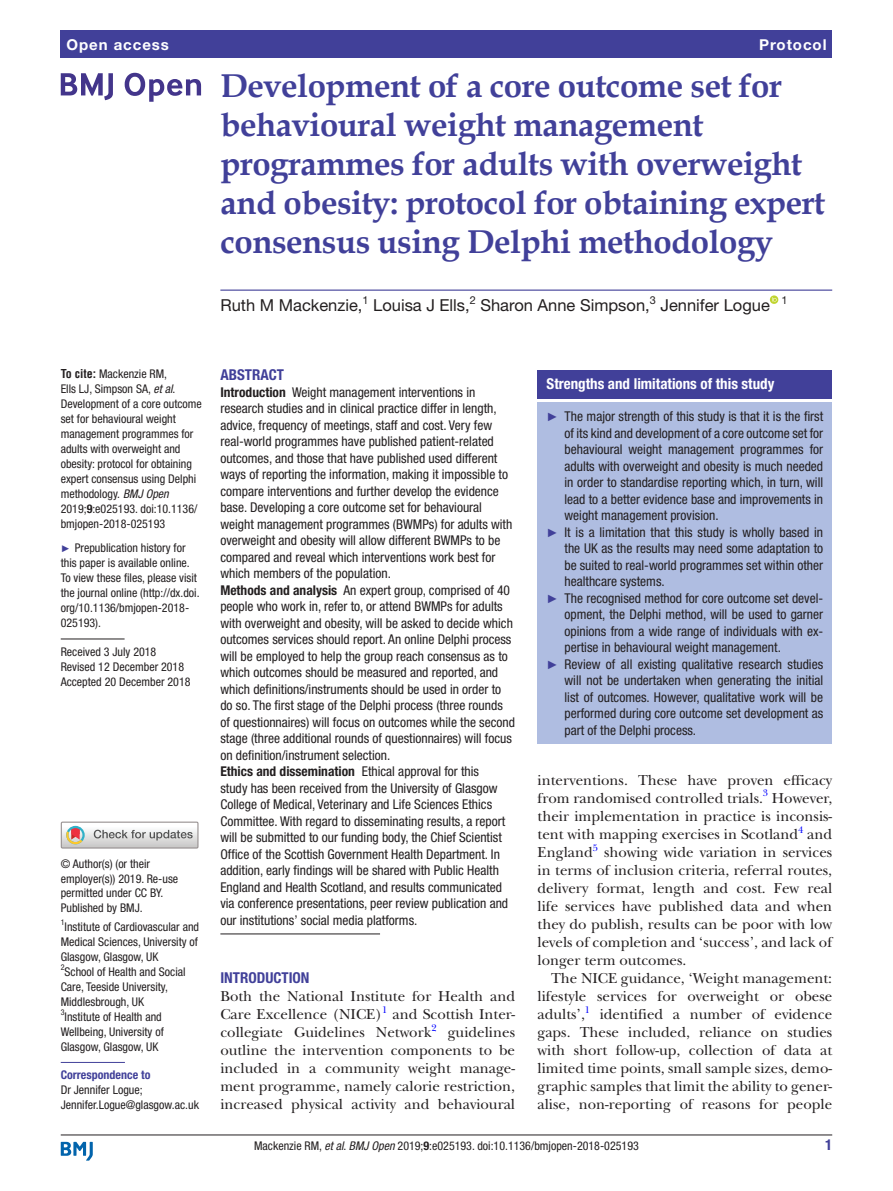
<style>
.page{position:relative;width:893px;height:1191px;background:#fff}
.page>*{position:absolute;margin:0;border:0;box-sizing:border-box;transform-origin:0 0}
.t1{font:700 33px/39px "Book Antiqua";letter-spacing:-.015em;color:#414099}
.t2{font:16.5px "Helvetica Neue LT Std";color:#231f20}
.t3{font:15px/18px "New Baskerville";color:#231f20;text-align:justify}
.t4{font:700 condensed 15px "Helvetica Neue LT Std";color:#fff}
.t5{font:700 condensed 15px "Helvetica Neue LT Std";color:#414099}
.t6{font:700 15px "Helvetica Neue LT Std";letter-spacing:.065em;color:#fff}
.t7{font:condensed 13.5px/16.5px "Helvetica Neue LT Std";color:#231f20}
.t8{font:condensed 12px/15px "Helvetica Neue LT Std";color:#231f20}
.t9{font:700 condensed 12px "Helvetica Neue LT Std";color:#414099}
.t10{font:10.95px "Helvetica Neue LT Std";color:#231f20}
.t11{font:9.9px "New Baskerville";color:#00f}
.t12{font:condensed 7.95px "Helvetica Neue LT Std";color:#231f20}
.s1{font-family:"Helvetica LT Std";font-weight:700}
.s2{font-style:italic}
.s3{font-weight:700}
.s4{font-family:"Arial";font-stretch:normal;font-size:9.75px;color:#414099}
.s5{font-family:"Arial";font-stretch:normal;font-size:12px;color:#414099}
</style>
<div class="page">
<hr style="left:61px;top:1134px;width:771px;height:1px;background:#231f20">
<svg style="left:61px;top:1141px;width:32px;height:19px"></svg>
<div style="left:61px;top:31px;width:771px;height:27px;background:#414099"></div>
<hr style="left:220px;top:289px;width:612px;height:2px;background:#414099">
<svg style="left:770px;top:295px;width:8px;height:9px"></svg>
<hr style="left:61px;top:638px;width:64px;height:1px;background:#231f20">
<hr style="left:61px;top:1062px;width:64px;height:1px;background:#414099">
<svg style="left:61px;top:73px;width:52px;height:27px"></svg>
<svg style="left:125px;top:73px;width:76px;height:29px"></svg>
<div style="left:61px;top:821px;width:138px;height:27px;border:1px solid #969090"></div>
<svg style="left:61px;top:822px;width:137px;height:26px"></svg>
<hr style="left:220px;top:933px;width:160px;height:1px;background:#231f20">
<div style="left:538px;top:370px;width:294px;height:28px;background:#414099"></div>
<div style="left:538px;top:402px;width:294px;height:341px;background:#afbde1"></div>
<p class="t6" style="left:66px;top:35px;width:104px">Open access</p>
<p class="t6" style="left:759px;top:35px;width:69px">Protocol</p>
<h1 class="t1" style="left:220px;top:66px;width:606px">Development of a core outcome set for behavioural weight management programmes for adults with overweight and obesity: protocol for obtaining expert consensus using Delphi methodology</h1>
<p class="t2" style="left:220px;top:296px;width:144px">Ruth M Mackenzie,</p>
<p class="t10" style="left:362px;top:293px;width:8px">1</p>
<p class="t2" style="left:373px;top:296px;width:98px">Louisa J Ells,</p>
<p class="t10" style="left:470px;top:293px;width:8px">2</p>
<p class="t2" style="left:480px;top:296px;width:171px">Sharon Anne Simpson,</p>
<p class="t10" style="left:650px;top:293px;width:8px">3</p>
<p class="t2" style="left:660px;top:296px;width:111px">Jennifer Logue</p>
<p class="t10" style="left:781px;top:293px;width:8px">1</p>
<p class="t8" style="left:61px;top:366px;width:143px"><span class="s1">To cite:</span> Mackenzie RM,<br>Ells LJ, Simpson SA, <span class="s2">et al</span>.<br>Development of a core outcome set for behavioural weight management programmes for adults with overweight and obesity: protocol for obtaining expert consensus using Delphi methodology. <span class="s2">BMJ Open<br></span>2019;<span class="s3">9</span>:e025193. doi:10.1136/ bmjopen-2018-025193</p>
<p class="t8" style="left:61px;top:540px;width:140px"><span class="s4">►</span> Prepublication history for this paper is available online.<br>To view these files, please visit the journal online (http://dx.doi. org/10.1136/bmjopen-2018-<br>025193).</p>
<p class="t8" style="left:61px;top:644px;width:131px">Received 3 July 2018<br>Revised 12 December 2018<br>Accepted 20 December 2018</p>
<p class="t8" style="left:61px;top:857px;width:119px;line-height:14.4px">© Author(s) (or their employer(s)) 2019. Re-use permitted under CC BY.<br>Published by BMJ.</p>
<p class="t12" style="left:61px;top:918px;width:5px">1</p>
<p class="t8" style="left:61px;top:919px;width:140px;text-align:justify;text-indent:4px">Institute of Cardiovascular and Medical Sciences, University of Glasgow, Glasgow, UK</p>
<p class="t12" style="left:61px;top:963px;width:5px">2</p>
<p class="t8" style="left:61px;top:964px;width:126px;text-indent:4px">School of Health and Social<br>Care, Teeside University,<br>Middlesbrough, UK<br><sup>3</sup>Institute of Health and<br>Wellbeing, University of<br>Glasgow, Glasgow, UK</p>
<p class="t9" style="left:61px;top:1067px;width:91px">Correspondence to</p>
<p class="t8" style="left:61px;top:1082px;width:140px">Dr Jennifer Logue;<br>Jennifer.Logue@glasgow.ac.uk</p>
<p class="t5" style="left:220px;top:366px;width:65px">Abstract</p>
<p class="t7" style="left:220px;top:384px;width:296px"><span class="s3">Introduction</span> Weight management interventions in research studies and in clinical practice differ in length, advice, frequency of meetings, staff and cost. Very few real-world programmes have published patient-related outcomes, and those that have published used different ways of reporting the information, making it impossible to compare interventions and further develop the evidence base. Developing a core outcome set for behavioural weight management programmes (BWMPs) for adults with overweight and obesity will allow different BWMPs to be compared and reveal which interventions work best for which members of the population.<br><span class="s3">Methods and analysis</span> An expert group, comprised of 40 people who work in, refer to, or attend BWMPs for adults with overweight and obesity, will be asked to decide which outcomes services should report. An online Delphi process will be employed to help the group reach consensus as to which outcomes should be measured and reported, and which definitions/instruments should be used in order to do so. The first stage of the Delphi process (three rounds of questionnaires) will focus on outcomes while the second stage (three additional rounds of questionnaires) will focus on definition/instrument selection.<br><span class="s3">Ethics and dissemination</span> Ethical approval for this<br>study has been received from the University of Glasgow College of Medical, Veterinary and Life Sciences Ethics Committee. With regard to disseminating results, a report will be submitted to our funding body, the Chief Scientist Office of the Scottish Government Health Department. In addition, early findings will be shared with Public Health England and Health Scotland, and results communicated via conference presentations, peer review publication and our institutions’ social media platforms.</p>
<p class="t5" style="left:220px;top:969px;width:91px">Introduction</p>
<p class="t3" style="left:220px;top:987px;width:296px">Both the National Institute for Health and<br>Care Excellence (NICE)</p>
<p class="t11" style="left:382px;top:1003px;width:7px">1</p>
<p class="t3" style="left:220px;top:1005px;width:296px;text-indent:172px">and Scottish Inter&shy;collegiate Guidelines Network</p>
<p class="t11" style="left:431px;top:1021px;width:7px">2</p>
<p class="t3" style="left:220px;top:1023px;width:296px;text-indent:227px">guidelines outline the intervention components to be included in a community weight manage&shy;ment programme, namely calorie restriction, increased physical activity and behavioural</p>
<p class="t4" style="left:547px;top:375px;width:229px">Strengths and limitations of this study</p>
<p class="t7" style="left:547px;top:408px;width:278px"><span class="s5">►</span> The major strength of this study is that it is the first</p>
<p class="t7" style="left:565px;top:424px;width:260px">of its kind and development of a core outcome set for</p>
<p class="t7" style="left:565px;top:441px;width:260px">behavioural weight management programmes for</p>
<p class="t7" style="left:565px;top:457px;width:260px">adults with overweight and obesity is much needed</p>
<p class="t7" style="left:565px;top:474px;width:260px">in order to standardise reporting which, in turn, will</p>
<p class="t7" style="left:565px;top:490px;width:260px">lead to a better evidence base and improvements in</p>
<p class="t7" style="left:565px;top:507px;width:156px">weight management provision.</p>
<p class="t7" style="left:547px;top:523px;width:278px"><span class="s5">►</span> It is a limitation that this study is wholly based in</p>
<p class="t7" style="left:565px;top:540px;width:260px">the UK as the results may need some adaptation to</p>
<p class="t7" style="left:565px;top:556px;width:260px">be suited to real-world programmes set within other</p>
<p class="t7" style="left:565px;top:573px;width:102px">healthcare systems.</p>
<p class="t7" style="left:547px;top:589px;width:278px"><span class="s5">►</span> The recognised method for core outcome set devel-</p>
<p class="t7" style="left:565px;top:606px;width:260px">opment, the Delphi method, will be used to garner</p>
<p class="t7" style="left:565px;top:622px;width:260px">opinions from a wide range of individuals with ex-</p>
<p class="t7" style="left:565px;top:639px;width:218px">pertise in behavioural weight management.</p>
<p class="t7" style="left:547px;top:655px;width:278px"><span class="s5">►</span> Review of all existing qualitative research studies</p>
<p class="t7" style="left:565px;top:672px;width:260px">will not be undertaken when generating the initial</p>
<p class="t7" style="left:565px;top:688px;width:260px">list of outcomes. However, qualitative work will be</p>
<p class="t7" style="left:565px;top:705px;width:260px">performed during core outcome set development as</p>
<p class="t7" style="left:565px;top:721px;width:133px">part of the Delphi process.</p>
<p class="t3" style="left:538px;top:771px;width:296px">interventions. These have proven efficacy from randomised controlled trials.<sup>3</sup> However, their implementation in practice is inconsis&shy;tent with mapping exercises in Scotland</p>
<p class="t11" style="left:798px;top:823px;width:7px">4</p>
<p class="t3" style="left:807px;top:825px;width:26px">and</p>
<p class="t3" style="left:538px;top:843px;width:57px">England</p>
<p class="t11" style="left:593px;top:841px;width:7px">5</p>
<p class="t3" style="left:538px;top:843px;width:296px;text-indent:67px">showing wide variation in services in terms of inclusion criteria, referral routes, delivery format, length and cost. Few real life services have published data and when they do publish, results can be poor with low levels of completion and ‘success’, and lack of longer term outcomes.</p>
<p class="t3" style="left:538px;top:969px;width:296px;text-indent:14px">The NICE guidance, ‘Weight management: lifestyle services for overweight or obese adults’,<sup>1</sup></p>
<p class="t3" style="left:538px;top:1005px;width:296px;text-indent:62px">identified a number of evidence gaps. These included, reliance on studies with short follow-up, collection of data at limited time points, small sample sizes, demo&shy;graphic samples that limit the ability to gener&shy;alise, non-reporting of reasons for people</p>
<p class="t8" style="left:254px;top:1137px;width:386px">Mackenzie RM, <span class="s2">et al</span>. <span class="s2">BMJ Open</span> 2019;<span class="s3">9</span>:e025193. doi:10.1136/bmjopen-2018-025193</p>
<p class="t5" style="left:825px;top:1135px;width:9px">1</p>
</div>
